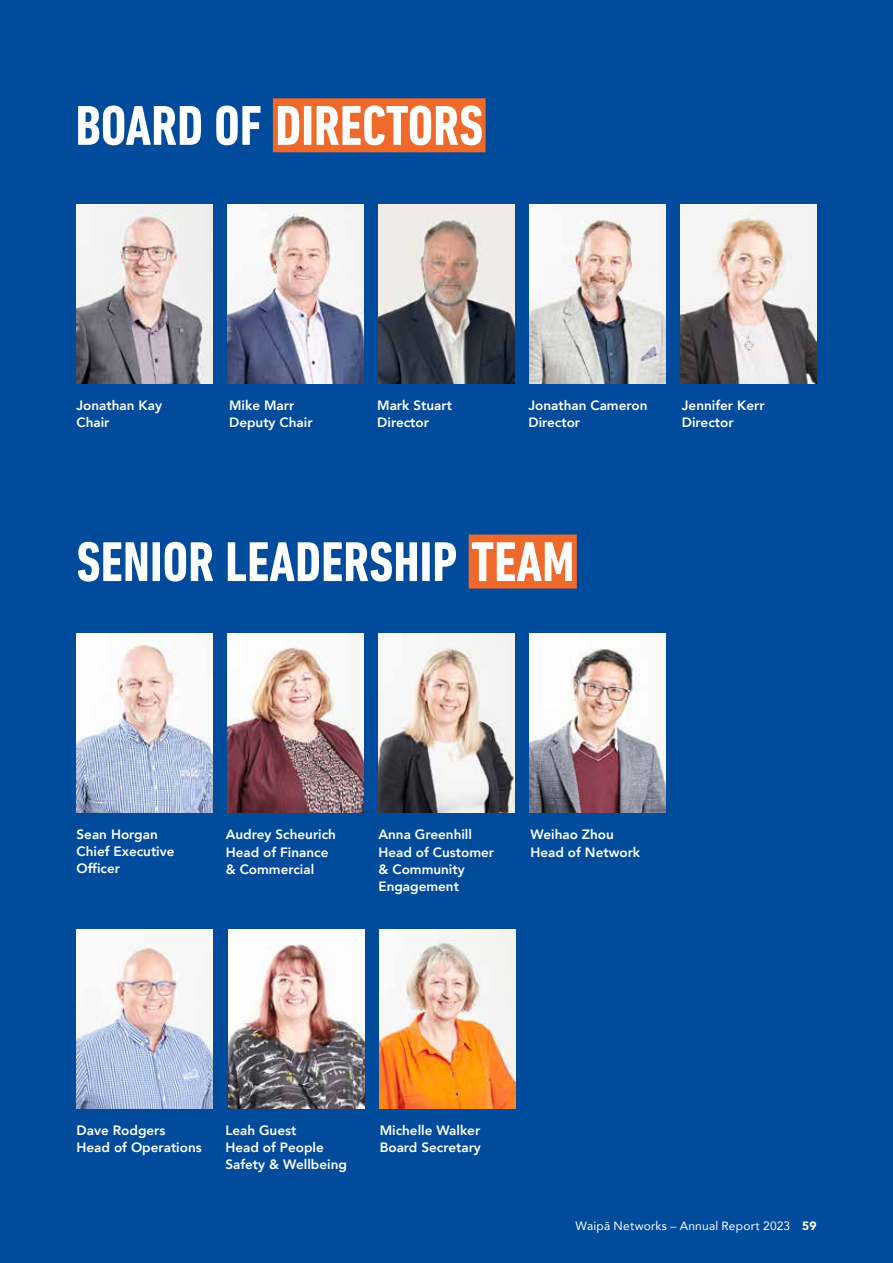
<style>
.page{position:relative;width:893px;height:1263px;background:#004b9c}
.page>*{position:absolute;margin:0;border:0;box-sizing:border-box;transform-origin:0 0}
.t1{font:700 condensed 57px "DIN Next LT Pro";color:#fff}
.t2{font:800 13.5px/17.2px "Avenir";color:#fff}
.t3{font:12px "Avenir";letter-spacing:.015em;color:#fff}
.s1{font-weight:900}
</style>
<div class="page">
<img style="left:77px;top:205px;width:136px;height:178px">
<img style="left:227px;top:205px;width:137px;height:178px">
<img style="left:378px;top:205px;width:136px;height:178px">
<img style="left:529px;top:205px;width:136px;height:178px">
<img style="left:380px;top:930px;width:136px;height:178px">
<img style="left:77px;top:634px;width:136px;height:178px">
<img style="left:227px;top:634px;width:137px;height:178px">
<img style="left:680px;top:205px;width:136px;height:178px">
<img style="left:529px;top:634px;width:136px;height:178px">
<img style="left:77px;top:930px;width:136px;height:178px">
<img style="left:228px;top:930px;width:136px;height:178px">
<img style="left:378px;top:634px;width:136px;height:178px">
<div style="left:273px;top:98px;width:213px;height:54px;background:#ef692b"></div>
<div style="left:469px;top:534px;width:108px;height:54px;background:#ef692b"></div>
<h1 class="t1" style="left:75px;top:93px;width:409px">BOARD OF DIRECTORS</h1>
<p class="t2" style="left:77px;top:396px;width:87px">Jonathan Kay<br>Chair</p>
<p class="t2" style="left:229px;top:396px;width:85px">Mike Marr<br>Deputy Chair</p>
<p class="t2" style="left:377px;top:396px;width:76px">Mark Stuart<br>Director</p>
<p class="t2" style="left:528px;top:396px;width:120px">Jonathan Cameron<br>Director</p>
<p class="t2" style="left:682px;top:396px;width:84px">Jennifer Kerr<br>Director</p>
<h1 class="t1" style="left:77px;top:529px;width:499px">SENIOR LEADERSHIP TEAM</h1>
<p class="t2" style="left:77px;top:825px;width:100px">Sean Horgan<br>Chief Executive<br>Officer</p>
<p class="t2" style="left:226px;top:826px;width:112px">Audrey Scheurich<br>Head of Finance &amp; Commercial</p>
<p class="t2" style="left:530px;top:826px;width:111px">Weihao Zhou<br>Head of Network</p>
<p class="t2" style="left:378px;top:826px;width:117px">Anna Greenhill<br>Head of Customer &amp; Community<br>Engagement</p>
<p class="t2" style="left:77px;top:1121px;width:127px">Dave Rodgers<br>Head of Operations</p>
<p class="t2" style="left:225px;top:1121px;width:123px">Leah Guest<br>Head of People<br>Safety &amp; Wellbeing</p>
<p class="t2" style="left:380px;top:1121px;width:103px">Michelle Walker<br>Board Secretary</p>
<p class="t3" style="left:576px;top:1216px;width:242px">Waipā Networks – Annual Report 2023 <span class="s1">59</span></p>
</div>
